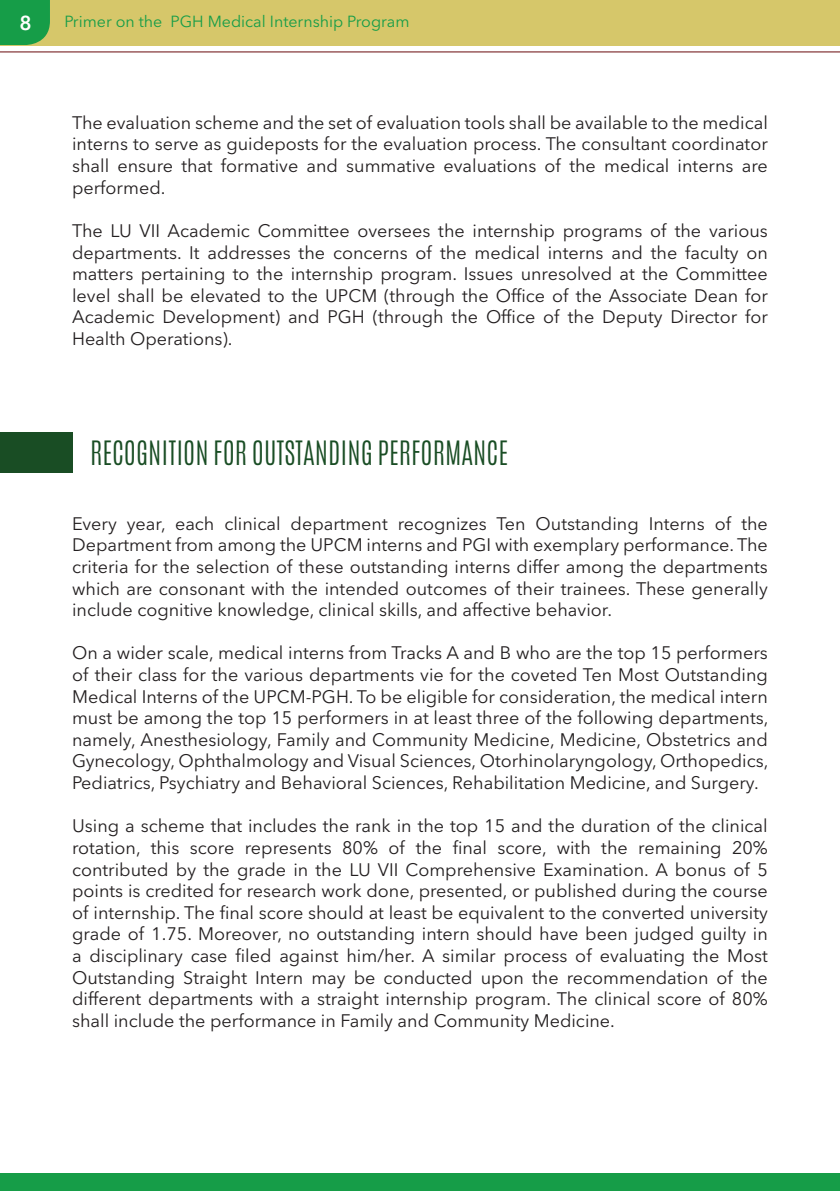
<style>
.page{position:relative;width:840px;height:1191px;background:#fff}
.page>*{position:absolute;margin:0;border:0;box-sizing:border-box;transform-origin:0 0}
.t1{font:300 28px "Antonio";color:#194d24}
.t2{font:600 20px "Avenir Next LT Pro";color:#fff}
.t3{font:18px/21.6px "Avenir Next LT Pro";color:#231f20;text-align:justify}
.t4{font:16px "Avenir Next LT Pro";color:#169d48}
</style>
<div class="page">
<div style="left:0;top:0;width:839px;height:45px;background:#d6c76a"></div>
<div style="left:0;top:1173px;width:839px;height:18px;background:#169d48"></div>
<div style="left:0;top:0;width:50px;height:45px;background:#169d48"></div>
<hr style="left:0;top:51px;width:839px;height:1px;background:#690a0c">
<div style="left:0;top:432px;width:72px;height:40px;background:#194d24"></div>
<hr style="left:839px;top:115px;width:1px;height:40px;background:#194d24">
<p class="t2" style="left:19px;top:11px;width:14px">8</p>
<p class="t4" style="left:64px;top:12px;width:346px">Primer on the PGH Medical Internship Program</p>
<p class="t3" style="left:72px;top:112px;width:697px">The evaluation scheme and the set of evaluation tools shall be available to the medical interns to serve as guideposts for the evaluation process. The consultant coordinator shall ensure that formative and summative evaluations of the medical interns are performed.</p>
<p class="t3" style="left:72px;top:220px;width:697px">The LU VII Academic Committee oversees the internship programs of the various departments. It addresses the concerns of the medical interns and the faculty on matters pertaining to the internship program. Issues unresolved at the Committee level shall be elevated to the UPCM (through the Office of the Associate Dean for Academic Development) and PGH (through the Office of the Deputy Director for Health Operations).</p>
<p class="t1" style="left:90px;top:433px;width:419px">RECOGNITION FOR OUTSTANDING PERFORMANCE</p>
<p class="t3" style="left:72px;top:512px;width:697px">Every year, each clinical department recognizes Ten Outstanding Interns of the Department from among the UPCM interns and PGI with exemplary performance. The criteria for the selection of these outstanding interns differ among the departments which are consonant with the intended outcomes of their trainees. These generally include cognitive knowledge, clinical skills, and affective behavior.</p>
<p class="t3" style="left:72px;top:642px;width:697px">On a wider scale, medical interns from Tracks A and B who are the top 15 performers of their class for the various departments vie for the coveted Ten Most Outstanding Medical Interns of the UPCM-PGH. To be eligible for consideration, the medical intern must be among the top 15 performers in at least three of the following departments, namely, Anesthesiology, Family and Community Medicine, Medicine, Obstetrics and Gynecology, Ophthalmology and Visual Sciences, Otorhinolaryngology, Orthopedics, Pediatrics, Psychiatry and Behavioral Sciences, Rehabilitation Medicine, and Surgery.</p>
<p class="t3" style="left:72px;top:815px;width:697px">Using a scheme that includes the rank in the top 15 and the duration of the clinical rotation, this score represents 80% of the final score, with the remaining 20% contributed by the grade in the LU VII Comprehensive Examination. A bonus of 5 points is credited for research work done, presented, or published during the course of internship. The final score should at least be equivalent to the converted university grade of 1.75. Moreover, no outstanding intern should have been judged guilty in a disciplinary case filed against him/her. A similar process of evaluating the Most Outstanding Straight Intern may be conducted upon the recommendation of the different departments with a straight internship program. The clinical score of 80% shall include the performance in Family and Community Medicine.</p>
</div>
